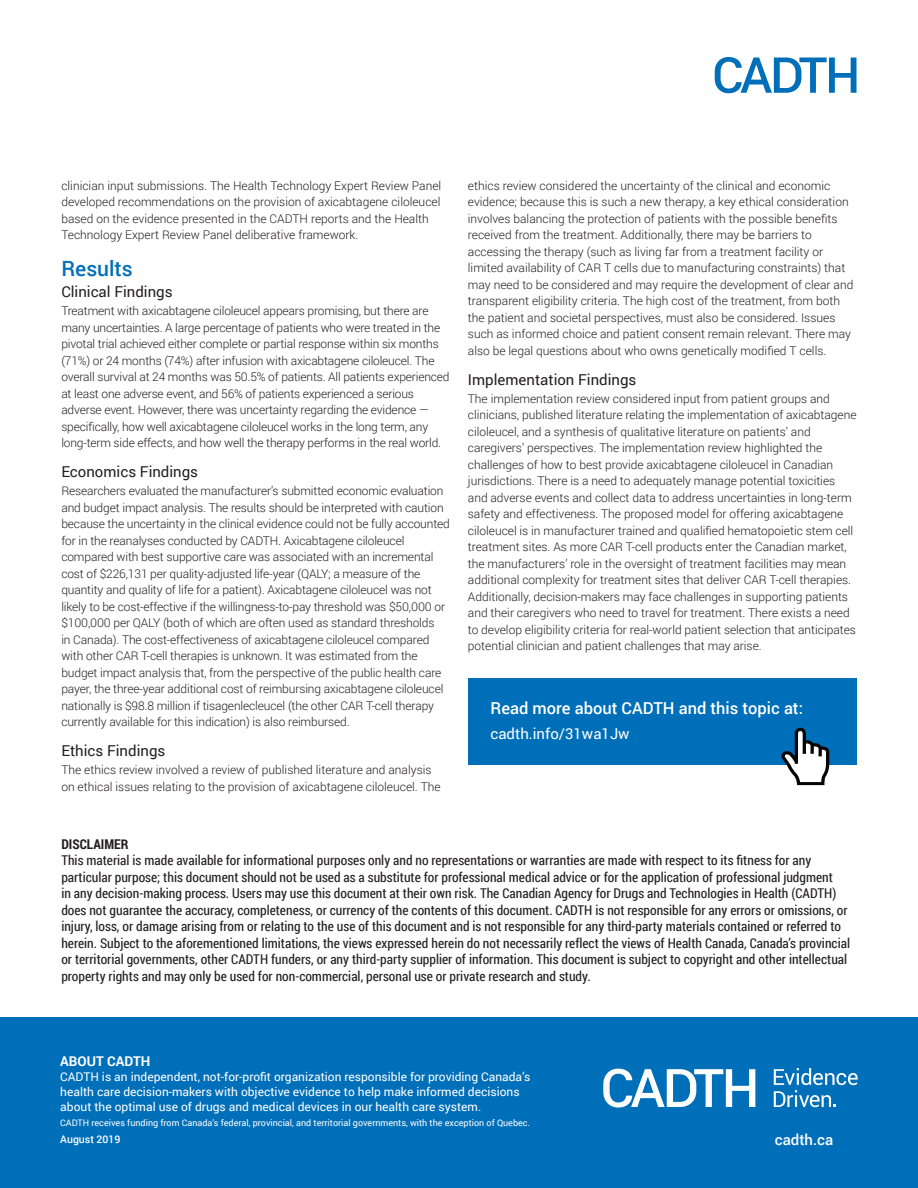
<style>
.page{position:relative;width:918px;height:1188px;background:#fff}
.page>*{position:absolute;margin:0;border:0;box-sizing:border-box;transform-origin:0 0}
.Heading{font:500 21px "Roboto";color:#006fb9}
.t1{font:500 16.5px "Roboto";color:#fff}
.Subheading{font:15px "Roboto";color:#231f20}
.t2{font:15px "Roboto";color:#fff}
.url{font:500 15px "Roboto";color:#fff}
.Disclaimer{font:13.5px/16.5px "Roboto Condensed";color:#231f20}
.Boiler_Plate{font:700 13.5px "Roboto";color:#fff}
.Disclaimer-2{font:700 13.5px "Roboto Condensed";color:#231f20}
.Body_Copy{font:300 12px/16.5px "Roboto";color:#231f20}
.Boiler_Plate-2{font:12px/15px "Roboto";color:#fff}
.Boilerplate_Date{font:500 10.5px "Roboto";color:#fff}
.Funding_Small_Copy{font:9px "Roboto";color:#fff}
</style>
<div class="page">
<svg style="left:715px;top:57px;width:141px;height:36px"></svg>
<div style="left:0;top:1017px;width:918px;height:171px;background:#006fb9"></div>
<svg style="left:603px;top:1069px;width:152px;height:39px"></svg>
<svg style="left:774px;top:1068px;width:84px;height:39px"></svg>
<div style="left:468px;top:679px;width:388px;height:86px;background:#006fb9"></div>
<svg style="left:782px;top:728px;width:47px;height:57px"></svg>
<p class="Body_Copy" style="left:61px;top:177px;width:381px">clinician input submissions. The Health Technology Expert Review Panel developed recommendations on the provision of axicabtagene ciloleucel based on the evidence presented in the CADTH reports and the Health Technology Expert Review Panel deliberative framework.</p>
<p class="Heading" style="left:61px;top:254px;width:73px">Results</p>
<p class="Subheading" style="left:61px;top:281px;width:113px">Clinical Findings</p>
<p class="Body_Copy" style="left:61px;top:302px;width:390px">Treatment with axicabtagene ciloleucel appears promising, but there are many uncertainties. A large percentage of patients who were treated in the pivotal trial achieved either complete or partial response within six months (71%) or 24 months (74%) after infusion with axicabtagene ciloleucel. The overall survival at 24 months was 50.5% of patients. All patients experienced at least one adverse event, and 56% of patients experienced a serious adverse event. However, there was uncertainty regarding the evidence — specifically, how well axicabtagene ciloleucel works in the long term, any long-term side effects, and how well the therapy performs in the real world.</p>
<p class="Subheading" style="left:61px;top:461px;width:138px">Economics Findings</p>
<p class="Body_Copy" style="left:61px;top:482px;width:390px">Researchers evaluated the manufacturer’s submitted economic evaluation and budget impact analysis. The results should be interpreted with caution because the uncertainty in the clinical evidence could not be fully accounted for in the reanalyses conducted by CADTH. Axicabtagene ciloleucel compared with best supportive care was associated with an incremental cost of $226,131 per quality-adjusted life-year (QALY; a measure of the quantity and quality of life for a patient). Axicabtagene ciloleucel was not likely to be cost-effective if the willingness-to-pay threshold was $50,000 or $100,000 per QALY (both of which are often used as standard thresholds<br>in Canada). The cost-effectiveness of axicabtagene ciloleucel compared with other CAR T-cell therapies is unknown. It was estimated from the budget impact analysis that, from the perspective of the public health care payer, the three-year additional cost of reimbursing axicabtagene ciloleucel nationally is $98.8 million if tisagenlecleucel (the other CAR T-cell therapy currently available for this indication) is also reimbursed.</p>
<p class="Subheading" style="left:61px;top:740px;width:106px">Ethics Findings</p>
<p class="Body_Copy" style="left:61px;top:761px;width:381px">The ethics review involved a review of published literature and analysis on ethical issues relating to the provision of axicabtagene ciloleucel. The</p>
<p class="Body_Copy" style="left:468px;top:177px;width:387px">ethics review considered the uncertainty of the clinical and economic evidence; because this is such a new therapy, a key ethical consideration involves balancing the protection of patients with the possible benefits received from the treatment. Additionally, there may be barriers to accessing the therapy (such as living far from a treatment facility or limited availability of CAR T cells due to manufacturing constraints) that may need to be considered and may require the development of clear and transparent eligibility criteria. The high cost of the treatment, from both the patient and societal perspectives, must also be considered. Issues such as informed choice and patient consent remain relevant. There may also be legal questions about who owns genetically modified T cells.</p>
<p class="Subheading" style="left:468px;top:369px;width:170px">Implementation Findings</p>
<p class="Body_Copy" style="left:468px;top:390px;width:390px">The implementation review considered input from patient groups and clinicians, published literature relating the implementation of axicabtagene ciloleucel, and a synthesis of qualitative literature on patients’ and caregivers’ perspectives. The implementation review highlighted the challenges of how to best provide axicabtagene ciloleucel in Canadian jurisdictions. There is a need to adequately manage potential toxicities and adverse events and collect data to address uncertainties in long-term safety and effectiveness. The proposed model for offering axicabtagene ciloleucel is in manufacturer trained and qualified hematopoietic stem cell treatment sites. As more CAR T-cell products enter the Canadian market, the manufacturers’ role in the oversight of treatment facilities may mean additional complexity for treatment sites that deliver CAR T-cell therapies.<br>Additionally, decision-makers may face challenges in supporting patients and their caregivers who need to travel for treatment. There exists a need to develop eligibility criteria for real-world patient selection that anticipates potential clinician and patient challenges that may arise.</p>
<p class="t1" style="left:490px;top:696px;width:314px">Read more about CADTH and this topic at:</p>
<p class="t2" style="left:490px;top:723px;width:141px">cadth.info/31wa1Jw</p>
<p class="Disclaimer-2" style="left:61px;top:834px;width:69px">DISCLAIMER</p>
<p class="Disclaimer" style="left:61px;top:852px;width:790px">This material is made available for informational purposes only and no representations or warranties are made with respect to its fitness for any particular purpose; this document should not be used as a substitute for professional medical advice or for the application of professional judgment<br>in any decision-making process. Users may use this document at their own risk. The Canadian Agency for Drugs and Technologies in Health (CADTH) does not guarantee the accuracy, completeness, or currency of the contents of this document. CADTH is not responsible for any errors or omissions, or injury, loss, or damage arising from or relating to the use of this document and is not responsible for any third-party materials contained or referred to herein. Subject to the aforementioned limitations, the views expressed herein do not necessarily reflect the views of Health Canada, Canada’s provincial or territorial governments, other CADTH funders, or any third-party supplier of information. This document is subject to copyright and other intellectual property rights and may only be used for non-commercial, personal use or private research and study.</p>
<p class="Boiler_Plate" style="left:60px;top:1051px;width:92px">ABOUT CADTH</p>
<p class="Boiler_Plate-2" style="left:60px;top:1069px;width:472px">CADTH is an independent, not-for-profit organization responsible for providing Canada’s health care decision-makers with objective evidence to help make informed decisions about the optimal use of drugs and medical devices in our health care system.</p>
<p class="Funding_Small_Copy" style="left:60px;top:1116px;width:471px">CADTH receives funding from Canada’s federal, provincial, and territorial governments, with the exception of Quebec.</p>
<p class="Boilerplate_Date" style="left:60px;top:1132px;width:62px">August 2019</p>
<p class="url" style="left:775px;top:1129px;width:60px">cadth.ca</p>
</div>
